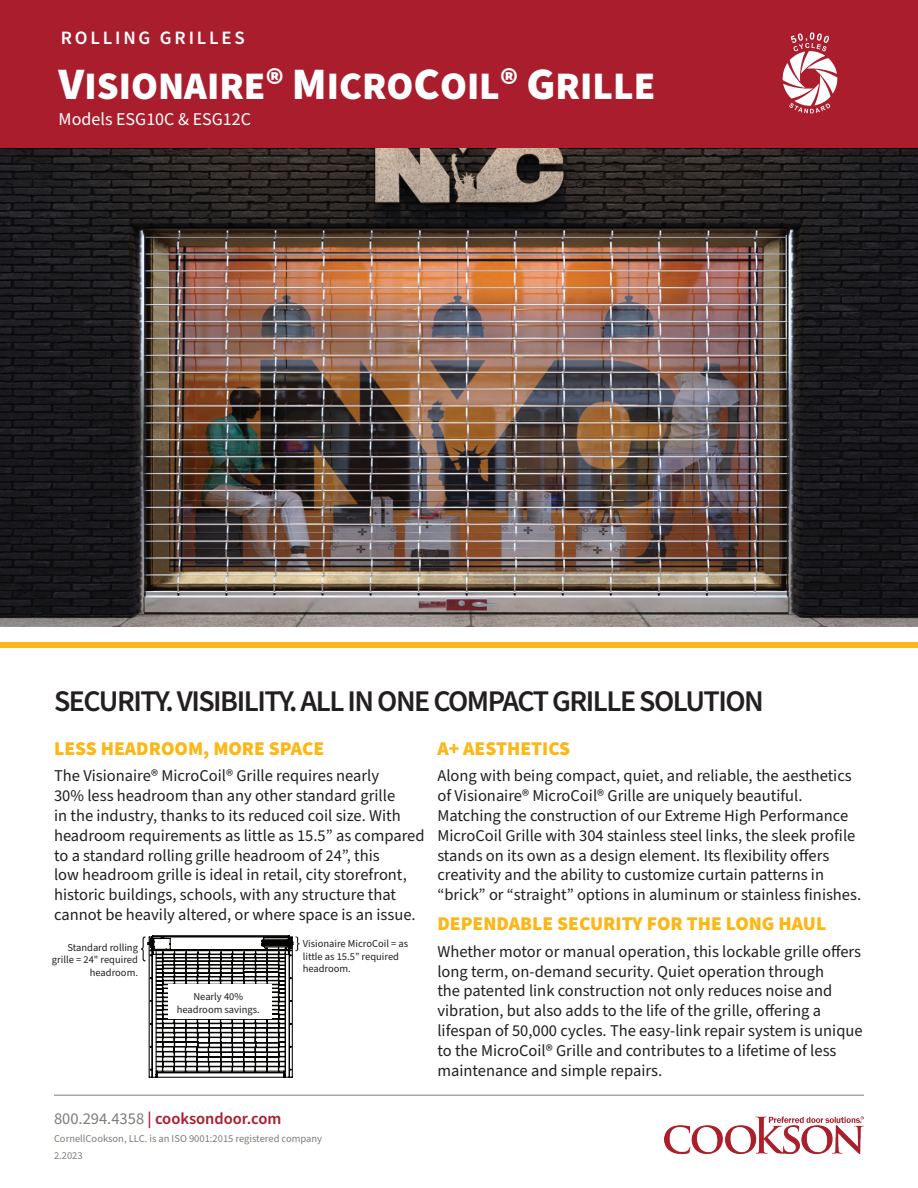
<style>
.page{position:relative;width:918px;height:1188px;background:#fff}
.page>*{position:absolute;margin:0;border:0;box-sizing:border-box;transform-origin:0 0}
.t1{font:900 39px "Source Sans Pro";color:#fff}
.t2{font:600 30px "Source Sans Pro";letter-spacing:-.05em;color:#231f20}
.t3{font:900 19.5px "Source Sans Pro";color:#fcb615}
.t4{font:600 18.9px "Source Sans Pro";letter-spacing:.15em;color:#fff}
.t5{font:18px "Source Sans Pro";color:#fff}
.t6{font:16.5px/19.8px "Source Sans Pro";color:#231f20}
.t7{font:600 16.5px "Source Sans Pro";color:#aa1d2d}
.t8{font:10.5px/12.6px "Source Sans Pro";color:#231f20;text-align:right}
.t9{font:10.5px "Source Sans Pro";color:#7e7e72}
.s1{font-size:45px}
.s2{font-weight:400;color:#7e7e72}
</style>
<div class="page">
<hr style="left:54px;top:1095px;width:810px;height:1px;background:#7e7e72">
<div style="left:0;top:0;width:918px;height:148px;background:#aa1d2d"></div>
<div style="left:0;top:643px;width:918px;height:5px;background:#fcb615"></div>
<img style="left:665px;top:1116px;width:198px;height:37px">
<img style="left:0;top:148px;width:918px;height:478px">
<svg style="left:141px;top:935px;width:159px;height:143px"></svg>
<svg style="left:782px;top:32px;width:56px;height:81px"></svg>
<p class="t4" style="left:61px;top:25px;width:186px">ROLLING GRILLES</p>
<h1 class="t1" style="left:59px;top:59px;width:598px"><span class="s1">V</span>ISIONAIRE® <span class="s1">M</span>ICRO<span class="s1">C</span>OIL® <span class="s1">G</span>RILLE</h1>
<p class="t5" style="left:59px;top:107px;width:194px">Models ESG10C &amp; ESG12C</p>
<h2 class="t2" style="left:54px;top:681px;width:711px">SECURITY. VISIBILITY. ALL IN ONE COMPACT GRILLE SOLUTION</h2>
<p class="t3" style="left:54px;top:735px;width:272px">LESS HEADROOM, MORE SPACE</p>
<p class="t6" style="left:54px;top:766px;width:372px">The Visionaire® MicroCoil® Grille requires nearly<br>30% less headroom than any other standard grille<br>in the industry, thanks to its reduced coil size. With headroom requirements as little as 15.5” as compared to a standard rolling grille headroom of 24”, this<br>low headroom grille is ideal in retail, city storefront, historic buildings, schools, with any structure that cannot be heavily altered, or where space is an issue.</p>
<p class="t8" style="left:52px;top:941px;width:88px">Standard rolling grille = 24" required headroom.</p>
<p class="t8" style="left:303px;top:937px;width:107px;text-align:left">Visionaire MicroCoil = as little as 15.5” required headroom.</p>
<p class="t8" style="left:177px;top:991px;width:84px;text-align:center">Nearly 40% headroom savings.</p>
<p class="t7" style="left:54px;top:1107px;width:229px"><span class="s2">800.294.4358</span> | cooksondoor.com</p>
<p class="t9" style="left:54px;top:1131px;width:270px">CornellCookson, LLC. is an ISO 9001:2015 registered company</p>
<p class="t9" style="left:54px;top:1149px;width:30px">2.2023</p>
<p class="t3" style="left:437px;top:735px;width:134px">A+ AESTHETICS</p>
<p class="t6" style="left:437px;top:766px;width:425px">Along with being compact, quiet, and reliable, the aesthetics of Visionaire® MicroCoil® Grille are uniquely beautiful.<br>Matching the construction of our Extreme High Performance MicroCoil Grille with 304 stainless steel links, the sleek profile stands on its own as a design element. Its flexibility offers creativity and the ability to customize curtain patterns in “brick” or “straight” options in aluminum or stainless finishes.</p>
<p class="t3" style="left:437px;top:910px;width:390px">DEPENDABLE SECURITY FOR THE LONG HAUL</p>
<p class="t6" style="left:437px;top:942px;width:427px">Whether motor or manual operation, this lockable grille offers long term, on-demand security. Quiet operation through<br>the patented link construction not only reduces noise and vibration, but also adds to the life of the grille, offering a lifespan of 50,000 cycles. The easy-link repair system is unique to the MicroCoil® Grille and contributes to a lifetime of less maintenance and simple repairs.</p>
</div>
